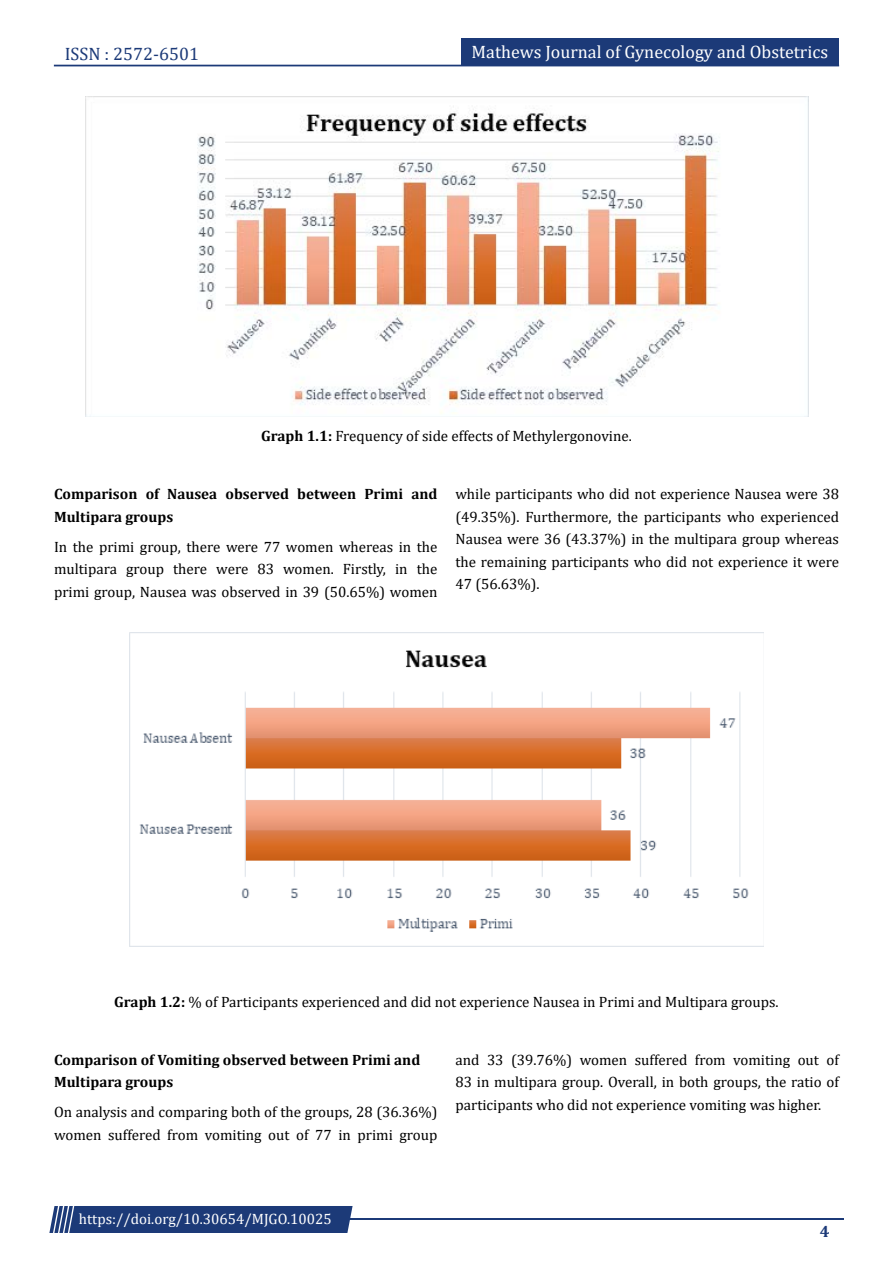
<style>
.page{position:relative;width:893px;height:1263px;background:#fff}
.page>*{position:absolute;margin:0;border:0;box-sizing:border-box;transform-origin:0 0}
.t1{font:18px "Cambria";color:#fff}
.t2{font:18px "Cambria";color:#1c3a78}
.t3{font:700 16.5px "Cambria";color:#1c3a78}
.t4{font:15px/22.5px "Cambria";color:#000;text-align:justify}
.t5{font:700 15px/22.5px "Cambria";color:#000}
.t6{font:15px "Cambria";color:#fff}
.s1{font-weight:700}
</style>
<div class="page">
<div style="left:54px;top:65px;width:785px;height:1px;border:1px solid #1c3a78"></div>
<div style="left:461px;top:39px;width:378px;height:27px;background:#1c3a78"></div>
<hr style="left:310px;top:1219px;width:534px;height:1px;background:#1c3a78">
<div style="left:49px;top:1206px;width:304px;height:27px;background:#1c3a78"></div>
<img style="left:85px;top:97px;width:723px;height:319px">
<img style="left:130px;top:632px;width:634px;height:314px">
<p class="t2" style="left:65px;top:43px;width:136px">ISSN : 2572-6501</p>
<p class="t1" style="left:472px;top:41px;width:358px">Mathews Journal of Gynecology and Obstetrics</p>
<p class="t4" style="left:261px;top:424px;width:372px"><span class="s1">Graph 1.1:</span> Frequency of side effects of Methylergonovine.</p>
<p class="t5" style="left:54px;top:482px;width:385px">Comparison of Nausea observed between Primi and<br>Multipara groups</p>
<p class="t4" style="left:54px;top:535px;width:385px">In the primi group, there were 77 women whereas in the multipara group there were 83 women. Firstly, in the primi group, Nausea was observed in 39 (50.65%) women</p>
<p class="t4" style="left:455px;top:483px;width:385px">while participants who did not experience Nausea were 38 (49.35%). Furthermore, the participants who experienced Nausea were 36 (43.37%) in the multipara group whereas the remaining participants who did not experience it were 47 (56.63%).</p>
<p class="t4" style="left:114px;top:990px;width:666px"><span class="s1">Graph 1.2:</span> % of Participants experienced and did not experience Nausea in Primi and Multipara groups.</p>
<p class="t5" style="left:54px;top:1048px;width:368px">Comparison of Vomiting observed between Primi and<br>Multipara groups</p>
<p class="t4" style="left:54px;top:1101px;width:385px">On analysis and comparing both of the groups, 28 (36.36%) women suffered from vomiting out of 77 in primi group</p>
<p class="t4" style="left:455px;top:1048px;width:385px">and 33 (39.76%) women suffered from vomiting out of 83 in multipara group. Overall, in both groups, the ratio of participants who did not experience vomiting was higher.</p>
<p class="t6" style="left:79px;top:1210px;width:254px">https://doi.org/10.30654/MJGO.10025</p>
<p class="t3" style="left:820px;top:1220px;width:11px">4</p>
</div>
